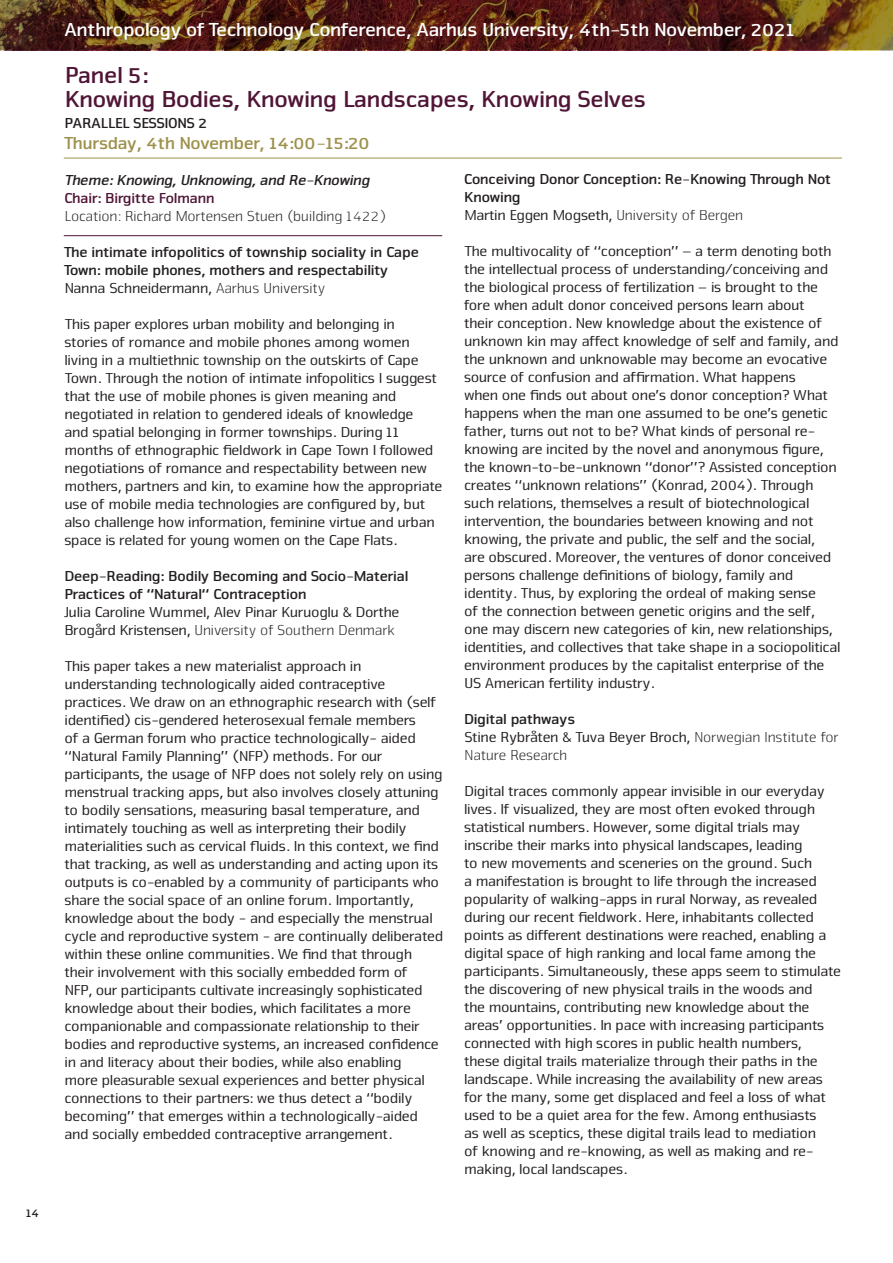
<style>
.page{position:relative;width:893px;height:1263px;background:#fff}
.page>*{position:absolute;margin:0;border:0;box-sizing:border-box;transform-origin:0 0}
.t1{font:700 24px "Nuri";color:#501536}
.t2{font:700 19.5px "Nuri";color:#fff}
.t3{font:700 18px "Nuri";color:#9e914b}
.Brød_uden_deling{font:15px/18px "Nuri";color:#231f20}
.t4{font:700 15px/18px "Nuri";color:#231f20}
.t5{font:300 15px/18px "Nuri";color:#231f20}
.t6{font:italic 700 15px "Nuri";color:#231f20}
.t7{font:700 15px "Nuri";color:#501536}
.t8{font:700 12px "Nuri";color:#231f20}
.s1{font-weight:300}
.s2{font-weight:400}
</style>
<div class="page">
<svg style="left:0;top:0;width:893px;height:50px;background:#582b16"></svg>
<hr style="left:64px;top:235px;width:378px;height:1px;background:#501536">
<hr style="left:64px;top:158px;width:778px;height:1px;background:#9e914b">
<p class="t8" style="left:26px;top:1206px;width:15px">14</p>
<h2 class="t2" style="left:64px;top:18px;width:732px">Anthropology of Technology Conference, Aarhus University, 4th-5th November, 2021</h2>
<p class="t1" style="left:64px;top:60px;width:85px">Panel 5:</p>
<p class="t1" style="left:64px;top:84px;width:582px">Knowing Bodies, Knowing Landscapes, Knowing Selves</p>
<p class="t4" style="left:64px;top:113px;width:144px">PARALLEL SESSIONS 2</p>
<p class="t3" style="left:64px;top:132px;width:307px">Thursday, 4th November, 14:00-15:20</p>
<p class="t6" style="left:64px;top:170px;width:306px">Theme: Knowing, Unknowing, and Re-Knowing</p>
<p class="t7" style="left:64px;top:188px;width:152px">Chair: Birgitte Folmann</p>
<p class="t5" style="left:64px;top:206px;width:323px">Location: Richard Mortensen Stuen (building 1422)</p>
<p class="t4" style="left:64px;top:242px;width:356px">The intimate infopolitics of township sociality in Cape<br>Town: mobile phones, mothers and respectability</p>
<p class="Brød_uden_deling" style="left:64px;top:278px;width:262px">Nanna Schneidermann, <span class="s1">Aarhus University</span></p>
<p class="Brød_uden_deling" style="left:64px;top:314px;width:379px">This paper explores urban mobility and belonging in<br>stories of romance and mobile phones among women living in a multiethnic township on the outskirts of Cape Town. Through the notion of intimate infopolitics I suggest that the use of mobile phones is given meaning and negotiated in relation to gendered ideals of knowledge<br>and spatial belonging in former townships. During 11 months of ethnographic fieldwork in Cape Town I followed negotiations of romance and respectability between new mothers, partners and kin, to examine how the appropriate use of mobile media technologies are configured by, but also challenge how information, feminine virtue and urban space is related for young women on the Cape Flats.</p>
<p class="t4" style="left:64px;top:566px;width:345px">Deep-Reading: Bodily Becoming and Socio-Material<br>Practices of “Natural“ Contraception</p>
<p class="Brød_uden_deling" style="left:64px;top:602px;width:336px">Julia Caroline Wummel, Alev Pinar Kuruoglu &amp; Dorthe<br>Brogård Kristensen, <span class="s1">University of Southern Denmark</span></p>
<p class="Brød_uden_deling" style="left:64px;top:656px;width:380px">This paper takes a new materialist approach in understanding technologically aided contraceptive practices. We draw on an ethnographic research with (self identified) cis-gendered heterosexual female members<br>of a German forum who practice technologically- aided “Natural Family Planning” (NFP) methods. For our participants, the usage of NFP does not solely rely on using menstrual tracking apps, but also involves closely attuning to bodily sensations, measuring basal temperature, and intimately touching as well as interpreting their bodily materialities such as cervical fluids. In this context, we find that tracking, as well as understanding and acting upon its outputs is co-enabled by a community of participants who share the social space of an online forum. Importantly, knowledge about the body - and especially the menstrual cycle and reproductive system - are continually deliberated within these online communities. We find that through their involvement with this socially embedded form of<br>NFP, our participants cultivate increasingly sophisticated knowledge about their bodies, which facilitates a more companionable and compassionate relationship to their bodies and reproductive systems, an increased confidence in and literacy about their bodies, while also enabling<br>more pleasurable sexual experiences and better physical connections to their partners: we thus detect a “bodily becoming” that emerges within a technologically-aided and socially embedded contraceptive arrangement.</p>
<p class="t4" style="left:463px;top:170px;width:368px">Conceiving Donor Conception: Re-Knowing Through Not<br>Knowing</p>
<p class="Brød_uden_deling" style="left:463px;top:206px;width:280px">Martin Eggen Mogseth, <span class="s1">University of Bergen</span></p>
<p class="Brød_uden_deling" style="left:463px;top:242px;width:377px">The multivocality of “conception” – a term denoting both the intellectual process of understanding/conceiving and the biological process of fertilization – is brought to the fore when adult donor conceived persons learn about<br>their conception. New knowledge about the existence of unknown kin may affect knowledge of self and family, and the unknown and unknowable may become an evocative source of confusion and affirmation. What happens<br>when one finds out about one’s donor conception? What happens when the man one assumed to be one’s genetic father, turns out not to be? What kinds of personal re&shy;knowing are incited by the novel and anonymous figure, the known-to-be-unknown “donor”? Assisted conception creates “unknown relations” (Konrad, 2004). Through such relations, themselves a result of biotechnological intervention, the boundaries between knowing and not knowing, the private and public, the self and the social,<br>are obscured. Moreover, the ventures of donor conceived persons challenge definitions of biology, family and identity. Thus, by exploring the ordeal of making sense<br>of the connection between genetic origins and the self, one may discern new categories of kin, new relationships, identities, and collectives that take shape in a sociopolitical environment produces by the capitalist enterprise of the US American fertility industry.</p>
<p class="t4" style="left:463px;top:710px;width:112px">Digital pathways</p>
<p class="t5" style="left:463px;top:728px;width:376px"><span class="s2">Stine Rybråten &amp; Tuva Beyer Broch,</span> Norwegian Institute for<br>Nature Research</p>
<p class="Brød_uden_deling" style="left:463px;top:782px;width:378px">Digital traces commonly appear invisible in our everyday lives. If visualized, they are most often evoked through statistical numbers. However, some digital trials may inscribe their marks into physical landscapes, leading<br>to new movements and sceneries on the ground. Such<br>a manifestation is brought to life through the increased popularity of walking-apps in rural Norway, as revealed during our recent fieldwork. Here, inhabitants collected points as different destinations were reached, enabling a digital space of high ranking and local fame among the participants. Simultaneously, these apps seem to stimulate the discovering of new physical trails in the woods and<br>the mountains, contributing new knowledge about the areas’ opportunities. In pace with increasing participants connected with high scores in public health numbers,<br>these digital trails materialize through their paths in the landscape. While increasing the availability of new areas for the many, some get displaced and feel a loss of what used to be a quiet area for the few. Among enthusiasts<br>as well as sceptics, these digital trails lead to mediation<br>of knowing and re-knowing, as well as making and re&shy;making, local landscapes.</p>
</div>
